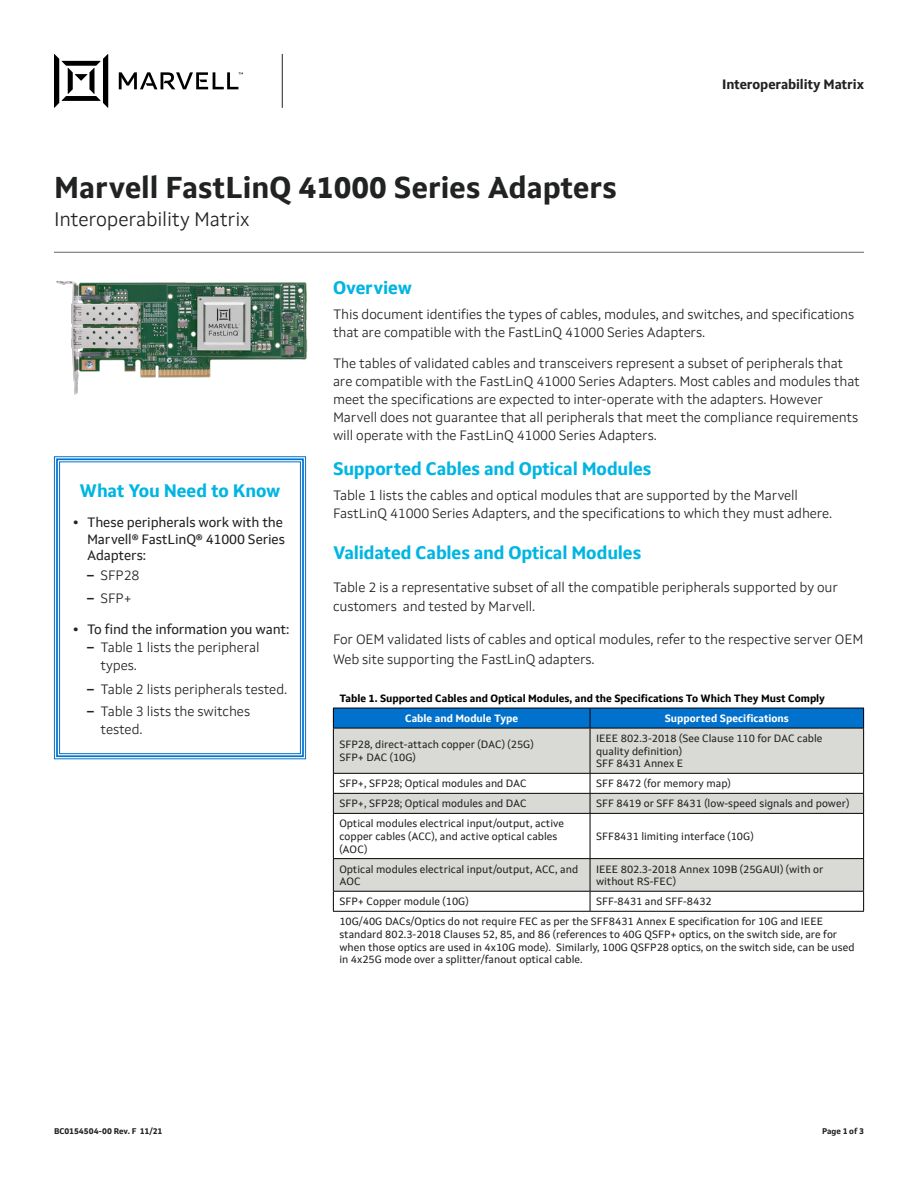
<style>
.page{position:relative;width:918px;height:1188px;background:#fff}
.page>*{position:absolute;margin:0;border:0;box-sizing:border-box;transform-origin:0 0}
.t1{font:700 30px "Setimo";color:#212322}
.t2{font:300 19.5px "Setimo";letter-spacing:-.01em;color:#212322}
.t3{font:700 18px "Setimo";letter-spacing:-.01em;color:#00b5e2}
.t4{font:300 13.5px/18px "Setimo";letter-spacing:-.01em;color:#212322}
.t5{font:13.5px/16.5px "Setimo";letter-spacing:-.01em;color:#212322}
.t6{font:700 13.5px "Setimo";letter-spacing:-.01em;color:#212322}
.t7{font:10.5px/12.6px "Setimo";color:#212322}
.t8{font:700 10.5px "Setimo";color:#000}
.t9{font:700 10.5px "Setimo";color:#fff}
.t10{font:700 8.25px "Setimo";color:#212322}
.s1{font-family:"Arial";font-weight:700}
.s2{font-weight:700}
</style>
<div class="page">
<hr style="left:54px;top:252px;width:810px;height:1px;background:#63666a">
<hr style="left:282px;top:54px;width:1px;height:54px;background:#212322">
<svg style="left:54px;top:456px;width:252px;height:304px"></svg>
<div style="left:56px;top:458px;width:248px;height:299px;border:2px solid #0072ce"></div>
<div style="left:59px;top:461px;width:242px;height:293px;border:1px solid #0072ce"></div>
<svg style="left:54px;top:54px;width:189px;height:54px"></svg>
<img style="left:56px;top:280px;width:252px;height:114px">
<div style="left:333px;top:708px;width:257px;height:20px;background:#0072ce"></div>
<div style="left:590px;top:708px;width:274px;height:20px;background:#0072ce"></div>
<div style="left:333px;top:728px;width:257px;height:45px;background:#d9d9d6"></div>
<div style="left:590px;top:728px;width:274px;height:45px;background:#d9d9d6"></div>
<div style="left:333px;top:793px;width:257px;height:20px;background:#d9d9d6"></div>
<div style="left:590px;top:793px;width:274px;height:20px;background:#d9d9d6"></div>
<div style="left:333px;top:859px;width:257px;height:32px;background:#d9d9d6"></div>
<div style="left:590px;top:859px;width:274px;height:32px;background:#d9d9d6"></div>
<hr style="left:333px;top:708px;width:257px;height:1px;background:#000">
<svg style="left:333px;top:708px;width:1px;height:20px"></svg>
<hr style="left:590px;top:708px;width:274px;height:1px;background:#000">
<svg style="left:590px;top:708px;width:1px;height:20px"></svg>
<svg style="left:863px;top:708px;width:1px;height:20px"></svg>
<hr style="left:333px;top:728px;width:257px;height:1px;background:#000">
<hr style="left:333px;top:728px;width:1px;height:45px;background:#000">
<hr style="left:590px;top:728px;width:274px;height:1px;background:#000">
<hr style="left:590px;top:728px;width:1px;height:45px;background:#000">
<hr style="left:863px;top:728px;width:1px;height:45px;background:#000">
<hr style="left:333px;top:773px;width:257px;height:1px;background:#000">
<hr style="left:590px;top:773px;width:274px;height:1px;background:#000">
<hr style="left:333px;top:793px;width:257px;height:1px;background:#000">
<svg style="left:333px;top:774px;width:1px;height:39px"></svg>
<hr style="left:590px;top:793px;width:274px;height:1px;background:#000">
<svg style="left:590px;top:774px;width:1px;height:39px"></svg>
<svg style="left:863px;top:774px;width:1px;height:39px"></svg>
<hr style="left:333px;top:813px;width:257px;height:1px;background:#000">
<hr style="left:333px;top:814px;width:1px;height:44px;background:#000">
<hr style="left:590px;top:813px;width:274px;height:1px;background:#000">
<hr style="left:590px;top:814px;width:1px;height:44px;background:#000">
<hr style="left:863px;top:814px;width:1px;height:44px;background:#000">
<hr style="left:333px;top:858px;width:257px;height:1px;background:#000">
<hr style="left:333px;top:859px;width:1px;height:32px;background:#000">
<hr style="left:590px;top:858px;width:274px;height:1px;background:#000">
<hr style="left:590px;top:859px;width:1px;height:32px;background:#000">
<hr style="left:863px;top:859px;width:1px;height:32px;background:#000">
<hr style="left:333px;top:891px;width:257px;height:1px;background:#000">
<svg style="left:333px;top:892px;width:1px;height:19px"></svg>
<hr style="left:590px;top:891px;width:274px;height:1px;background:#000">
<svg style="left:590px;top:892px;width:1px;height:19px"></svg>
<svg style="left:863px;top:892px;width:1px;height:19px"></svg>
<hr style="left:333px;top:911px;width:257px;height:1px;background:#000">
<hr style="left:590px;top:911px;width:274px;height:1px;background:#000">
<h1 class="t1" style="left:54px;top:169px;width:564px">Marvell FastLinQ 41000 Series Adapters</h1>
<h2 class="t2" style="left:54px;top:207px;width:197px">Interoperability Matrix</h2>
<p class="t6" style="left:722px;top:76px;width:143px">Interoperability Matrix</p>
<h3 class="t3" style="left:80px;top:480px;width:202px">What You Need to Know</h3>
<p class="t5" style="left:87px;top:514px;width:200px;text-indent:-14px"><span class="s1">•</span> These peripherals work with the<br>Marvell® FastLinQ® 41000 Series<br>Adapters:</p>
<p class="t4" style="left:87px;top:563px;width:54px;line-height:23.5px"><span class="s2">‒</span> SFP28 <span class="s2">‒</span> SFP+</p>
<p class="t5" style="left:74px;top:621px;width:217px"><span class="s1">•</span> To find the information you want:</p>
<p class="t4" style="left:87px;top:638px;width:174px"><span class="s2">‒</span> Table 1 lists the peripheral</p>
<p class="t4" style="left:100px;top:656px;width:38px">types.</p>
<p class="t4" style="left:87px;top:678px;width:202px;line-height:22px"><span class="s2">‒</span> Table 2 lists peripherals tested. <span class="s2">‒</span> Table 3 lists the switches</p>
<p class="t4" style="left:100px;top:720px;width:44px">tested.</p>
<h3 class="t3" style="left:333px;top:277px;width:81px">Overview</h3>
<p class="t4" style="left:333px;top:305px;width:523px">This document identifies the types of cables, modules, and switches, and specifications that are compatible with the FastLinQ 41000 Series Adapters.</p>
<p class="t4" style="left:333px;top:355px;width:528px">The tables of validated cables and transceivers represent a subset of peripherals that are compatible with the FastLinQ 41000 Series Adapters. Most cables and modules that meet the specifications are expected to inter-operate with the adapters. However Marvell does not guarantee that all peripherals that meet the compliance requirements will operate with the FastLinQ 41000 Series Adapters.</p>
<h3 class="t3" style="left:333px;top:458px;width:320px">Supported Cables and Optical Modules</h3>
<p class="t4" style="left:333px;top:486px;width:501px">Table 1 lists the cables and optical modules that are supported by the Marvell<br>FastLinQ 41000 Series Adapters, and the specifications to which they must adhere.</p>
<h3 class="t3" style="left:333px;top:542px;width:310px">Validated Cables and Optical Modules</h3>
<p class="t4" style="left:333px;top:577px;width:506px;line-height:19.5px">Table 2 is a representative subset of all the compatible peripherals supported by our customers and tested by Marvell.</p>
<p class="t4" style="left:333px;top:630px;width:532px;line-height:19.5px">For OEM validated lists of cables and optical modules, refer to the respective server OEM<br>Web site supporting the FastLinQ adapters.</p>
<p class="t8" style="left:339px;top:692px;width:487px">Table 1. Supported Cables and Optical Modules, and the Specifications To Which They Must Comply</p>
<p class="t9" style="left:405px;top:712px;width:115px">Cable and Module Type</p>
<p class="t9" style="left:665px;top:712px;width:126px">Supported Specifications</p>
<p class="t7" style="left:339px;top:738px;width:196px">SFP28, direct-attach copper (DAC) (25G)<br>SFP+ DAC (10G)</p>
<p class="t7" style="left:596px;top:732px;width:228px">IEEE 802.3-2018 (See Clause 110 for DAC cable quality definition)<br>SFF 8431 Annex E</p>
<p class="t7" style="left:339px;top:777px;width:189px">SFP+, SFP28; Optical modules and DAC</p>
<p class="t7" style="left:596px;top:777px;width:136px">SFF 8472 (for memory map)</p>
<p class="t7" style="left:339px;top:797px;width:189px">SFP+, SFP28; Optical modules and DAC</p>
<p class="t7" style="left:596px;top:797px;width:255px">SFF 8419 or SFF 8431 (low-speed signals and power)</p>
<p class="t7" style="left:339px;top:817px;width:226px">Optical modules electrical input/output, active copper cables (ACC), and active optical cables (AOC)</p>
<p class="t7" style="left:596px;top:830px;width:159px">SFF8431 limiting interface (10G)</p>
<p class="t7" style="left:339px;top:863px;width:240px">Optical modules electrical input/output, ACC, and<br>AOC</p>
<p class="t7" style="left:596px;top:863px;width:229px">IEEE 802.3-2018 Annex 109B (25GAUI) (with or without RS-FEC)</p>
<p class="t7" style="left:339px;top:895px;width:131px">SFP+ Copper module (10G)</p>
<p class="t7" style="left:339px;top:892px;width:485px;line-height:20px;text-indent:257px">SFF-8431 and SFF-8432<br>10G/40G DACs/Optics do not require FEC as per the SFF8431 Annex E specification for 10G and IEEE</p>
<p class="t7" style="left:339px;top:928px;width:517px">standard 802.3-2018 Clauses 52, 85, and 86 (references to 40G QSFP+ optics, on the switch side, are for when those optics are used in 4x10G mode). Similarly, 100G QSFP28 optics, on the switch side, can be used in 4x25G mode over a splitter/fanout optical cable.</p>
<p class="t10" style="left:54px;top:1126px;width:110px">BC0154504-00 Rev. F 11/21</p>
<p class="t10" style="left:822px;top:1126px;width:43px">Page 1 of 3</p>
</div>
